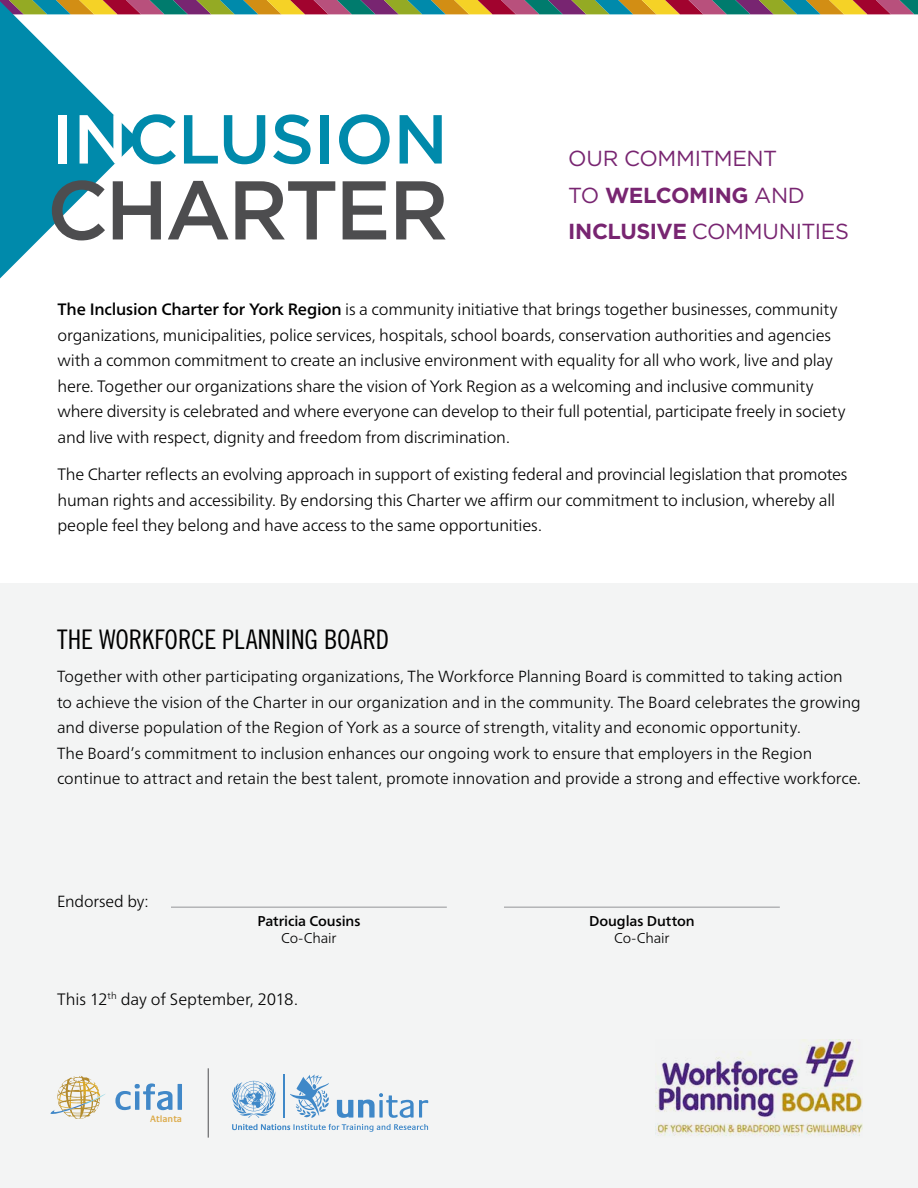
<style>
.page{position:relative;width:918px;height:1188px;background:#fff}
.page>*{position:absolute;margin:0;border:0;box-sizing:border-box;transform-origin:0 0}
.t1{font:500 83.1px "Gotham";letter-spacing:-.035em;color:#4d4d4f}
.t2{font:500 69.15px "Gotham";letter-spacing:-.01em;color:#008aab}
.t3{font:27px "Trade Gothic LT Pro Cn 18";color:#000}
.t4{font:21.75px/36.8px "Gotham";letter-spacing:-.015em;color:#782571}
.t5{font:300 16.5px/25.5px "Frutiger Neue LT Pro";letter-spacing:-.015em;color:#000}
.t6{font:300 16.2px/25.5px "Frutiger Neue LT Pro";color:#000}
.t7{font:500 14.25px/17.1px "Frutiger Neue LT Pro";letter-spacing:-.005em;color:#000;text-align:center}
.t8{font:300 14.25px "Frutiger Neue LT Pro";letter-spacing:-.01em;color:#000}
.t9{font:600 9.6px "Praxis LT";color:#dcaa48}
.s1{color:#fff}
.s2{font-weight:700}
.s3{font-weight:500}
.s4{font-weight:300}
</style>
<div class="page">
<svg style="left:0;top:0;width:918px;height:278px"></svg>
<div style="left:0;top:583px;width:918px;height:605px;background:#f3f4f4"></div>
<hr style="left:171px;top:907px;width:276px;height:1px;background:#939598">
<hr style="left:504px;top:907px;width:276px;height:1px;background:#939598">
<img style="left:656px;top:1040px;width:206px;height:96px">
<svg style="left:115px;top:1083px;width:58px;height:27px"></svg>
<hr style="left:178px;top:1084px;width:4px;height:26px;background:#4188c8">
<svg style="left:51px;top:1076px;width:54px;height:43px"></svg>
<svg style="left:232px;top:1124px;width:196px;height:8px"></svg>
<hr style="left:284px;top:1074px;width:1px;height:44px;background:#3f88c8">
<svg style="left:232px;top:1081px;width:43px;height:37px"></svg>
<svg style="left:337px;top:1093px;width:92px;height:25px"></svg>
<svg style="left:290px;top:1074px;width:39px;height:44px"></svg>
<hr style="left:208px;top:1068px;width:1px;height:70px;background:#4d4d4f">
<h1 class="t2" style="left:52px;top:94px;width:398px"><span class="s1">IN</span>CLUSION</h1>
<h1 class="t1" style="left:47px;top:156px;width:403px">CHARTER</h1>
<h2 class="t4" style="left:568px;top:139px;width:282px">OUR COMMITMENT<br>TO <span class="s2">WELCOMING</span> AND<br><span class="s2">INCLUSIVE</span> COMMUNITIES</h2>
<p class="t5" style="left:57px;top:297px;width:790px"><span class="s3">The Inclusion Charter for York Region</span> is a community initiative that brings together businesses, community organizations, municipalities, police services, hospitals, school boards, conservation authorities and agencies with a common commitment to create an inclusive environment with equality for all who work, live and play here. Together our organizations share the vision of York Region as a welcoming and inclusive community where diversity is celebrated and where everyone can develop to their full potential, participate freely in society and live with respect, dignity and freedom from discrimination.</p>
<p class="t5" style="left:57px;top:462px;width:792px">The Charter reflects an evolving approach in support of existing federal and provincial legislation that promotes human rights and accessibility. By endorsing this Charter we affirm our commitment to inclusion, whereby all people feel they belong and have access to the same opportunities.</p>
<p class="t3" style="left:57px;top:624px;width:334px">THE WORKFORCE PLANNING BOARD</p>
<p class="t6" style="left:57px;top:664px;width:806px">Together with other participating organizations, The Workforce Planning Board is committed to taking action to achieve the vision of the Charter in our organization and in the community. The Board celebrates the growing and diverse population of the Region of York as a source of strength, vitality and economic opportunity.<br>The Board’s commitment to inclusion enhances our ongoing work to ensure that employers in the Region continue to attract and retain the best talent, promote innovation and provide a strong and effective workforce.</p>
<p class="t6" style="left:57px;top:889px;width:93px">Endorsed by:</p>
<p class="t7" style="left:257px;top:912px;width:105px">Patricia Cousins<br><span class="s4">Co-Chair</span></p>
<p class="t7" style="left:589px;top:912px;width:107px">Douglas Dutton</p>
<p class="t8" style="left:614px;top:929px;width:57px">Co-Chair</p>
<p class="t5" style="left:57px;top:986px;width:242px">This 12<sup>th</sup> day of September, 2018.</p>
<p class="t9" style="left:150px;top:1113px;width:33px">Atlanta</p>
</div>
